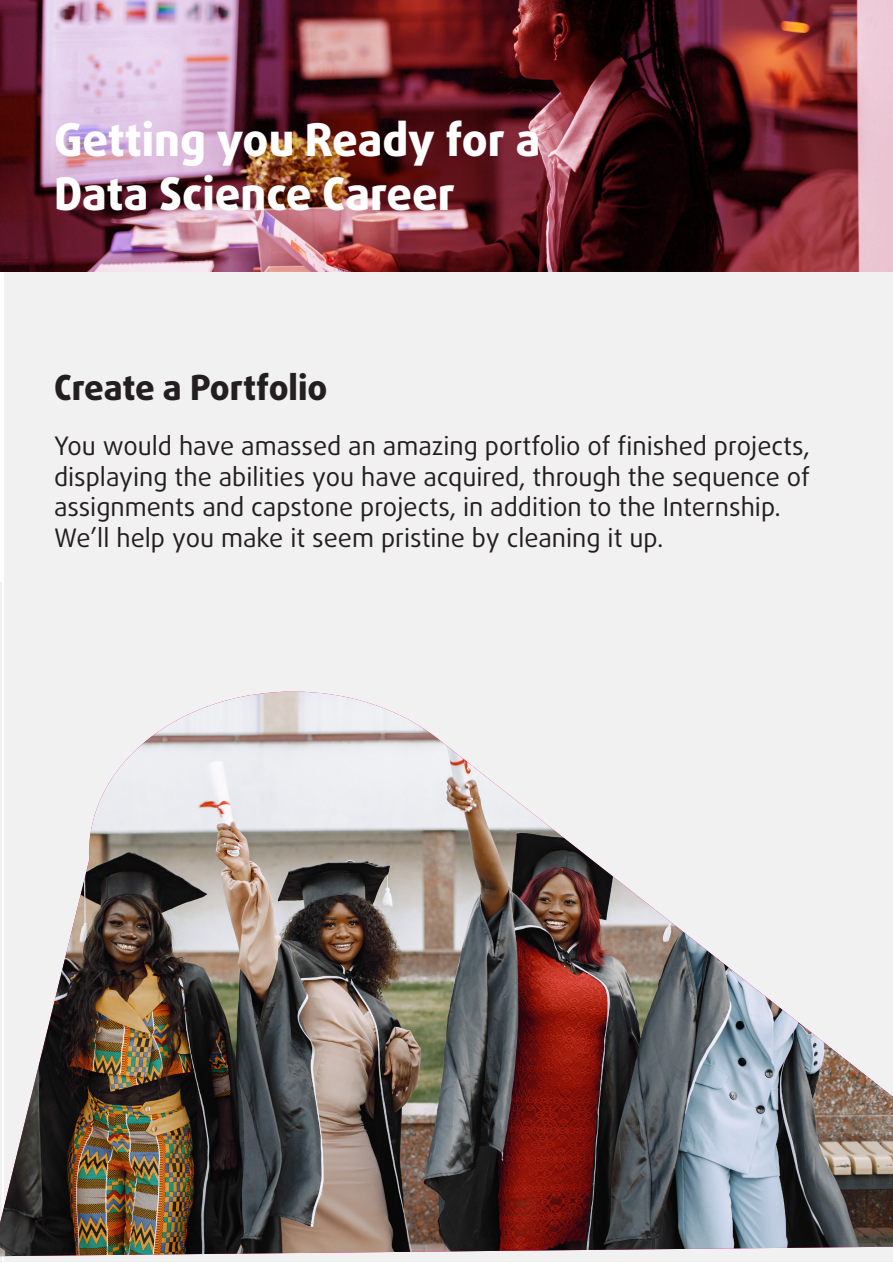
<style>
.page{position:relative;width:893px;height:1263px;background:#fff}
.page>*{position:absolute;margin:0;border:0;box-sizing:border-box;transform-origin:0 0}
.t1{font:800 45px "Daxline Pro";color:#fff}
.t2{font:800 34.5px "Daxline Pro";color:#231f20}
.t3{font:25.5px/30.6px "Daxline Pro";color:#231f20}
</style>
<div class="page">
<hr style="left:0;top:582px;width:2px;height:681px;background:#d6d4d4">
<div style="left:4px;top:0;width:889px;height:1262px;background:#f1f1f1"></div>
<img style="left:0;top:691px;width:893px;height:565px">
<img style="left:0;top:0;width:893px;height:272px">
<p class="t1" style="left:54px;top:110px;width:488px">Getting you Ready for a</p>
<p class="t1" style="left:54px;top:164px;width:403px">Data Science Career</p>
<p class="t2" style="left:54px;top:365px;width:275px">Create a Portfolio</p>
<p class="t3" style="left:54px;top:431px;width:757px">You would have amassed an amazing portfolio of finished projects, displaying the abilities you have acquired, through the sequence of assignments and capstone projects, in addition to the Internship.<br>We’ll help you make it seem pristine by cleaning it up.</p>
</div>
